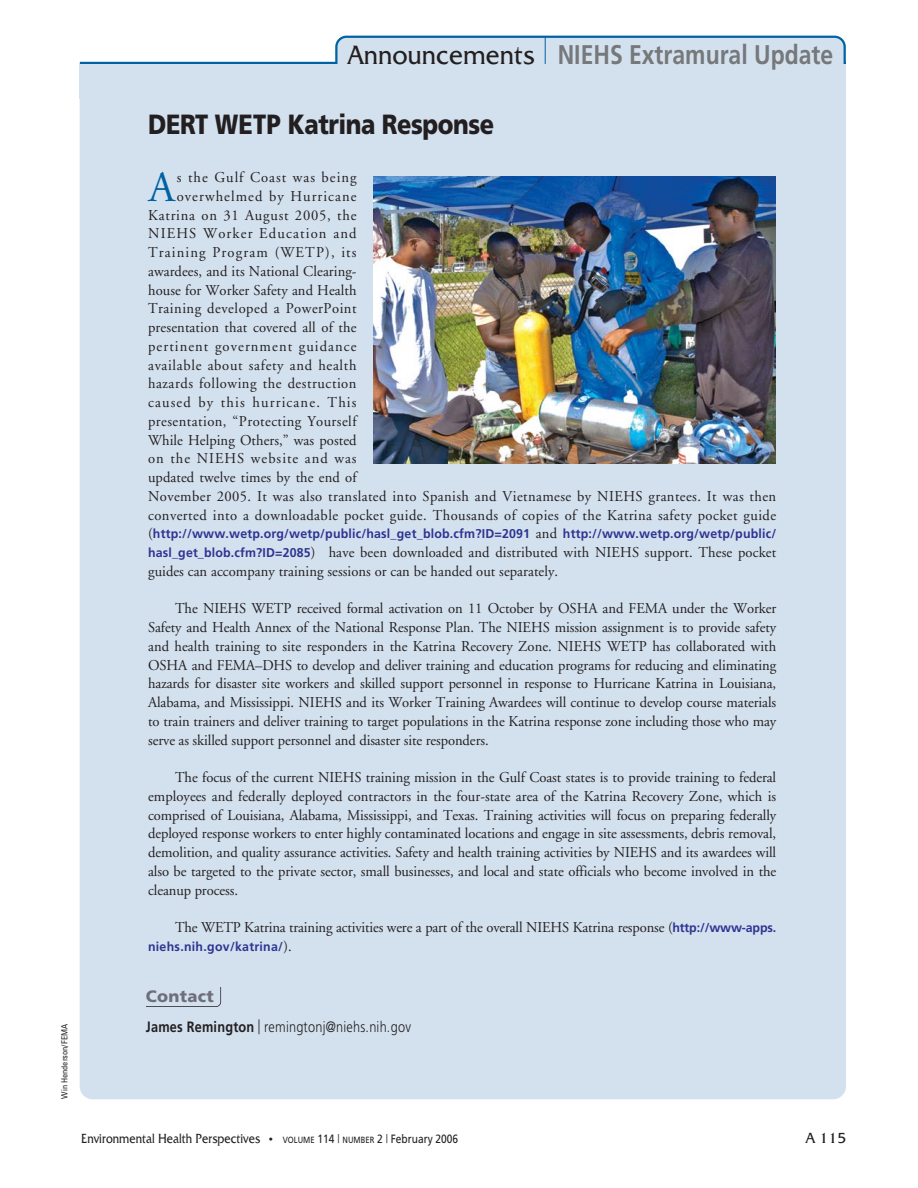
<style>
.page{position:relative;width:918px;height:1188px;background:#fff}
.page>*{position:absolute;margin:0;border:0;box-sizing:border-box;transform-origin:0 0}
.t1{font:43.2px "Adobe Garamond";color:#0061a3}
.t2{font:900 27.75px "Frutiger";letter-spacing:-.02em;color:#231f20;scale:.85 1}
.t3{font:700 27px "Frutiger";color:#76787a;scale:.85 1}
.t4{font:900 16.5px "Frutiger";letter-spacing:.02em;color:#6f6f7b}
.t5{font:15px/18.8px "Adobe Garamond";letter-spacing:.03em;color:#231f20;text-align:justify}
.t6{font:15px/18.8px "Adobe Garamond";letter-spacing:.005em;color:#231f20}
.t7{font:15px "Adobe Garamond";letter-spacing:-.01em;color:#231f20}
.t8{font:15px "Adobe Garamond";letter-spacing:.08em;color:#231f20}
.t9{font:15px "Adobe Garamond";letter-spacing:.075em;color:#231f20}
.t10{font:15px "Adobe Garamond";letter-spacing:.07em;color:#231f20}
.t11{font:300 15px "Frutiger";letter-spacing:.015em;color:#231f20;scale:.85 1}
.t12{font:15px "Adobe Garamond";letter-spacing:.01em;color:#231f20}
.t13{font:15px "Adobe Garamond";letter-spacing:.055em;color:#231f20}
.t14{font:15px "Friz Quadrata IT Cby BT";color:#231f20}
.t15{font:13.5px "Friz Quadrata IT Cby BT";color:#231f20;scale:.85 1}
.t16{font:700 12.75px "Frutiger";letter-spacing:.015em;color:#2e3490}
.t17{font:condensed 8.4px "Univers";color:#231f20}
.s1{font-family:"Friz Quadrata IT Cby BT";font-weight:400;color:#231f20}
.s2{font-family:"Adobe Garamond";font-weight:400;font-size:15px;color:#231f20}
.s3{font-family:"Frutiger";font-weight:700;font-size:12.75px;color:#2e3490}
.s4{font-weight:700}
.s5{font-size:19.5px}
.s6{font-size:10.5px}
.s7{font-family:"Frutiger";font-size:9px}
.s8{font-family:"Frutiger";font-size:12px}
.s9{font-family:"Frutiger";font-weight:300;font-size:12px}
</style>
<div class="page">
<div style="left:80px;top:76px;width:766px;height:1023px;background:#d3e1ef;border-radius:13px"></div>
<hr style="left:80px;top:62px;width:766px;height:2px;background:#0061a3">
<div style="left:80px;top:64px;width:766px;height:35px;background:#d3e1ef"></div>
<svg style="left:335px;top:36px;width:511px;height:28px;background:#c3d7e9"></svg>
<div style="left:92px;top:979px;width:129px;height:28px;border:2px solid #231f20;border-radius:5px"></div>
<div style="left:97px;top:968px;width:166px;height:18px;background:#d3e1ef"></div>
<div style="left:84px;top:969px;width:62px;height:102px;background:#d3e1ef"></div>
<img style="left:373px;top:176px;width:403px;height:287px">
<h3 class="t3" style="left:348px;top:43px;width:573px"><span class="s1">Announcements</span> NIEHS Extramural Update</h3>
<h2 class="t2" style="left:148px;top:113px;width:409px">DERT WETP Katrina Response</h2>
<h1 class="t1" style="left:149px;top:170px;width:28px">A</h1>
<p class="t10" style="left:177px;top:171px;width:181px">s the Gulf Coast was being</p>
<p class="t9" style="left:177px;top:190px;width:181px">overwhelmed by Hurricane</p>
<p class="t13" style="left:148px;top:209px;width:210px">Katrina on 31 August 2005, the</p>
<p class="t8" style="left:148px;top:228px;width:210px">NIEHS Worker Education and</p>
<p class="t8" style="left:148px;top:246px;width:210px">Training Program (WETP), its</p>
<p class="t6" style="left:148px;top:263px;width:210px">awardees, and its National Clearing-</p>
<p class="t6" style="left:148px;top:282px;width:210px">house for Worker Safety and Health</p>
<p class="t5" style="left:148px;top:301px;width:210px">Training developed a PowerPoint</p>
<p class="t12" style="left:148px;top:321px;width:210px">presentation that covered all of the</p>
<p class="t9" style="left:148px;top:340px;width:210px">pertinent government guidance</p>
<p class="t5" style="left:148px;top:357px;width:210px">available about safety and health</p>
<p class="t5" style="left:148px;top:376px;width:210px">hazards following the destruction</p>
<p class="t8" style="left:148px;top:396px;width:210px">caused by this hurricane. This</p>
<p class="t5" style="left:148px;top:413px;width:210px">presentation, “Protecting Yourself</p>
<p class="t6" style="left:148px;top:432px;width:210px">While Helping Others,” was posted</p>
<p class="t10" style="left:148px;top:453px;width:210px">on the NIEHS website and was</p>
<p class="t6" style="left:148px;top:469px;width:210px">updated twelve times by the end of</p>
<p class="t5" style="left:148px;top:488px;width:630px">November 2005. It was also translated into Spanish and Vietnamese by NIEHS grantees. It was then</p>
<p class="t5" style="left:148px;top:507px;width:630px">converted into a downloadable pocket guide. Thousands of copies of the Katrina safety pocket guide</p>
<p class="t16" style="left:148px;top:529px;width:630px"><span class="s2">(</span>http://www.wetp.org/wetp/public/hasl_get_blob.cfm?ID=2091 <span class="s2">and</span> http://www.wetp.org/wetp/public/</p>
<p class="t6" style="left:148px;top:544px;width:630px"><span class="s3">hasl_get_blob.cfm?ID=2085</span>) have been downloaded and distributed with NIEHS support. These pocket guides can accompany training sessions or can be handed out separately.</p>
<p class="t5" style="left:148px;top:601px;width:630px;text-indent:27px">The NIEHS WETP received formal activation on 11 October by OSHA and FEMA under the Worker Safety and Health Annex of the National Response Plan. The NIEHS mission assignment is to provide safety and health training to site responders in the Katrina Recovery Zone. NIEHS WETP has collaborated with OSHA and FEMA–DHS to develop and deliver training and education programs for reducing and eliminating hazards for disaster site workers and skilled support personnel in response to Hurricane Katrina in Louisiana, Alabama, and Mississippi. NIEHS and its Worker Training Awardees will continue to develop course materials to train trainers and deliver training to target populations in the Katrina response zone including those who may serve as skilled support personnel and disaster site responders.</p>
<p class="t5" style="left:148px;top:769px;width:630px;text-indent:27px">The focus of the current NIEHS training mission in the Gulf Coast states is to provide training to federal employees and federally deployed contractors in the four-state area of the Katrina Recovery Zone, which is comprised of Louisiana, Alabama, Mississippi, and Texas. Training activities will focus on preparing federally deployed response workers to enter highly contaminated locations and engage in site assessments, debris removal, demolition, and quality assurance activities. Safety and health training activities by NIEHS and its awardees will also be targeted to the private sector, small businesses, and local and state officials who become involved in the cleanup process.</p>
<p class="t7" style="left:175px;top:921px;width:603px">The WETP Katrina training activities were a part of the overall NIEHS Katrina response (<span class="s3">http://www-apps.</span></p>
<p class="t16" style="left:148px;top:941px;width:145px">niehs.nih.gov/katrina/<span class="s2">).</span></p>
<p class="t17" style="left:61px;top:1099px;width:76px;rotate:-90deg">Win Henderson/FEMA</p>
<p class="t4" style="left:146px;top:989px;width:69px">Contact</p>
<p class="t11" style="left:146px;top:1021px;width:313px"><span class="s4">James Remington</span> <span class="s5">|</span> remingtonj@niehs.nih.gov</p>
<p class="t15" style="left:81px;top:1133px;width:445px">Environmental Health Perspectives <span class="s6">•</span> <span class="s7">VOLUME</span> <span class="s8">114</span> <span class="s9">|</span> <span class="s7">NUMBER</span> <span class="s8">2</span> <span class="s9">|</span> <span class="s8">February 2006</span></p>
<p class="t14" style="left:806px;top:1132px;width:42px">A 115</p>
</div>
